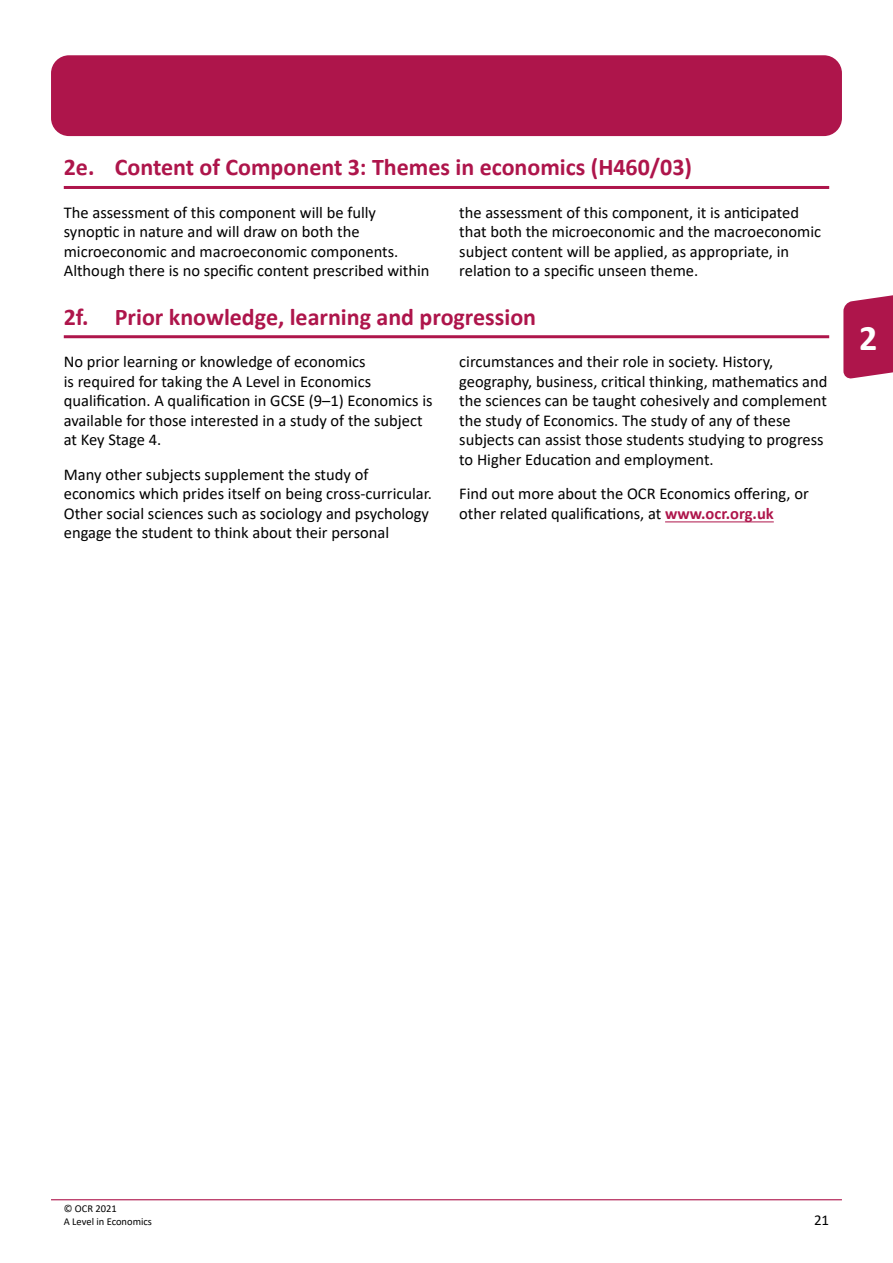
<style>
.page{position:relative;width:893px;height:1263px;background:#fff}
.page>*{position:absolute;margin:0;border:0;box-sizing:border-box;transform-origin:0 0}
.t1{font:700 36px "Calibri";color:#fff}
.t2{font:700 24px "Calibri";color:#ae154b}
.t3{font:16.5px/19.5px "Calibri";color:#000}
.t4{font:15px "Calibri";color:#000}
.t5{font:10.5px/12.8px "Calibri";color:#000}
.s1{font-weight:700;color:#ae154b}
</style>
<div class="page">
<hr style="left:51px;top:1199px;width:791px;height:1px;background:#ae154b">
<div style="left:51px;top:55px;width:791px;height:81px;background:#ae154b;border-radius:18px"></div>
<svg style="left:843px;top:295px;width:50px;height:84px;background:#b52c5c"></svg>
<hr style="left:64px;top:186px;width:765px;height:3px;background:#ae154b">
<hr style="left:64px;top:335px;width:765px;height:3px;background:#ae154b">
<hr style="left:665px;top:521px;width:109px;height:1px;background:#ae154b">
<h2 class="t2" style="left:64px;top:150px;width:630px">2e. Content of Component 3: Themes in economics (H460/03)</h2>
<p class="t3" style="left:64px;top:202px;width:367px">The assessment of this component will be fully synoptic in nature and will draw on both the microeconomic and macroeconomic components.<br>Although there is no specific content prescribed within</p>
<p class="t3" style="left:459px;top:202px;width:363px">the assessment of this component, it is anticipated that both the microeconomic and the macroeconomic subject content will be applied, as appropriate, in relation to a specific unseen theme.</p>
<h2 class="t2" style="left:64px;top:300px;width:474px">2f. Prior knowledge, learning and progression</h2>
<p class="t3" style="left:64px;top:351px;width:370px">No prior learning or knowledge of economics<br>is required for taking the A Level in Economics qualification. A qualification in GCSE (9–1) Economics is available for those interested in a study of the subject at Key Stage 4.</p>
<p class="t3" style="left:64px;top:464px;width:370px">Many other subjects supplement the study of economics which prides itself on being cross-curricular.<br>Other social sciences such as sociology and psychology engage the student to think about their personal</p>
<p class="t3" style="left:459px;top:351px;width:370px">circumstances and their role in society. History, geography, business, critical thinking, mathematics and the sciences can be taught cohesively and complement the study of Economics. The study of any of these subjects can assist those students studying to progress to Higher Education and employment.</p>
<p class="t3" style="left:459px;top:483px;width:351px">Find out more about the OCR Economics offering, or other related qualifications, at <span class="s1">www.ocr.org.uk</span></p>
<h1 class="t1" style="left:859px;top:312px;width:20px">2</h1>
<p class="t5" style="left:64px;top:1202px;width:90px">© OCR 2021<br>A Level in Economics</p>
<p class="t4" style="left:814px;top:1209px;width:17px">21</p>
</div>
